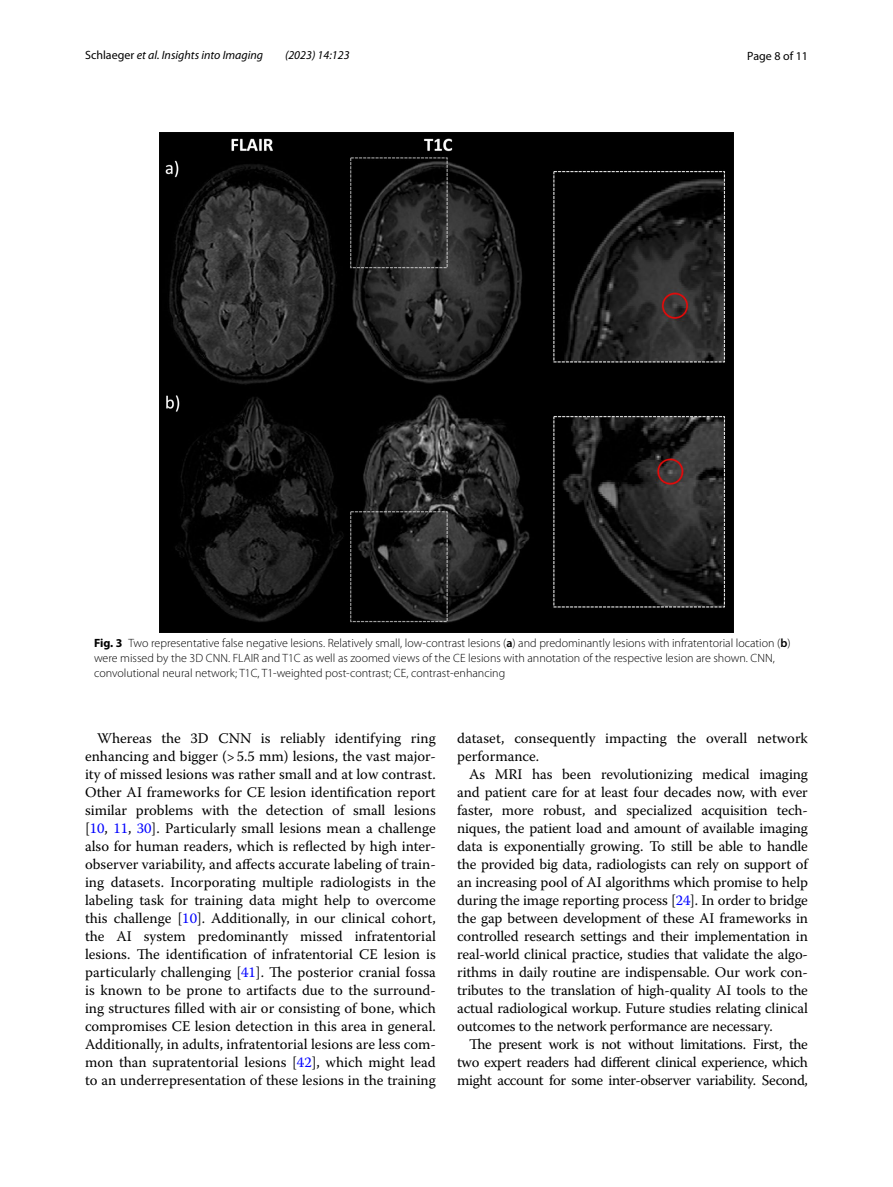
<style>
.page{position:relative;width:893px;height:1187px;background:#fff}
.page>*{position:absolute;margin:0;border:0;box-sizing:border-box;transform-origin:0 0}
.t1{font:14.7px/18px "Warnock Pro";letter-spacing:-.005em;color:#000;text-align:justify}
.t2{font:300 12px/15px "Myriad Pro";color:#000}
.t3{font:italic 12px "Myriad Pro";color:#000}
.t4{font:12px "Myriad Pro";color:#000}
.s1{font-style:normal}
.s2{font-weight:700}
.s3{font-weight:600}
.s4{color:#00f}
</style>
<div class="page">
<img style="left:160px;top:133px;width:573px;height:499px">
<p class="t3" style="left:85px;top:48px;width:180px"><span class="s1">Schlaeger</span> et al. Insights into Imaging</p>
<p class="t3" style="left:285px;top:48px;width:66px">(2023) 14:123</p>
<p class="t4" style="left:747px;top:48px;width:62px">Page 8 of 11</p>
<p class="t2" style="left:94px;top:636px;width:698px"><span class="s2">Fig. 3</span> Two representative false negative lesions. Relatively small, low-contrast lesions (<span class="s3">a</span>) and predominantly lesions with infratentorial location (<span class="s3">b</span>) were missed by the 3D CNN. FLAIR and T1C as well as zoomed views of the CE lesions with annotation of the respective lesion are shown. CNN, convolutional neural network; T1C, T1-weighted post-contrast; CE, contrast-enhancing</p>
<p class="t1" style="left:85px;top:728px;width:352px;text-indent:12px">Whereas the 3D CNN is reliably identifying ring enhancing and bigger (&gt;5.5 mm) lesions, the vast major&shy;ity of missed lesions was rather small and at low contrast.<br>Other AI frameworks for CE lesion identification report similar problems with the detection of small lesions [<span class="s4">10</span>, <span class="s4">11</span>, <span class="s4">30</span>]. Particularly small lesions mean a challenge also for human readers, which is reflected by high inter&shy;observer variability, and affects accurate labeling of train&shy;ing datasets. Incorporating multiple radiologists in the labeling task for training data might help to overcome this challenge [<span class="s4">10</span>]. Additionally, in our clinical cohort, the AI system predominantly missed infratentorial lesions. The identification of infratentorial CE lesion is particularly challenging [<span class="s4">41</span>]. The posterior cranial fossa is known to be prone to artifacts due to the surround&shy;ing structures filled with air or consisting of bone, which compromises CE lesion detection in this area in general.<br>Additionally, in adults, infratentorial lesions are less com&shy;mon than supratentorial lesions [<span class="s4">42</span>], which might lead to an underrepresentation of these lesions in the training</p>
<p class="t1" style="left:457px;top:728px;width:352px">dataset, consequently impacting the overall network performance.</p>
<p class="t1" style="left:457px;top:764px;width:352px;text-indent:12px">As MRI has been revolutionizing medical imaging and patient care for at least four decades now, with ever faster, more robust, and specialized acquisition tech&shy;niques, the patient load and amount of available imaging data is exponentially growing. To still be able to handle the provided big data, radiologists can rely on support of an increasing pool of AI algorithms which promise to help during the image reporting process [<span class="s4">24</span>]. In order to bridge the gap between development of these AI frameworks in controlled research settings and their implementation in real-world clinical practice, studies that validate the algo&shy;rithms in daily routine are indispensable. Our work con&shy;tributes to the translation of high-quality AI tools to the actual radiological workup. Future studies relating clinical outcomes to the network performance are necessary.</p>
<p class="t1" style="left:457px;top:1034px;width:352px;text-indent:12px">The present work is not without limitations. First, the two expert readers had different clinical experience, which might account for some inter-observer variability. Second,</p>
</div>
